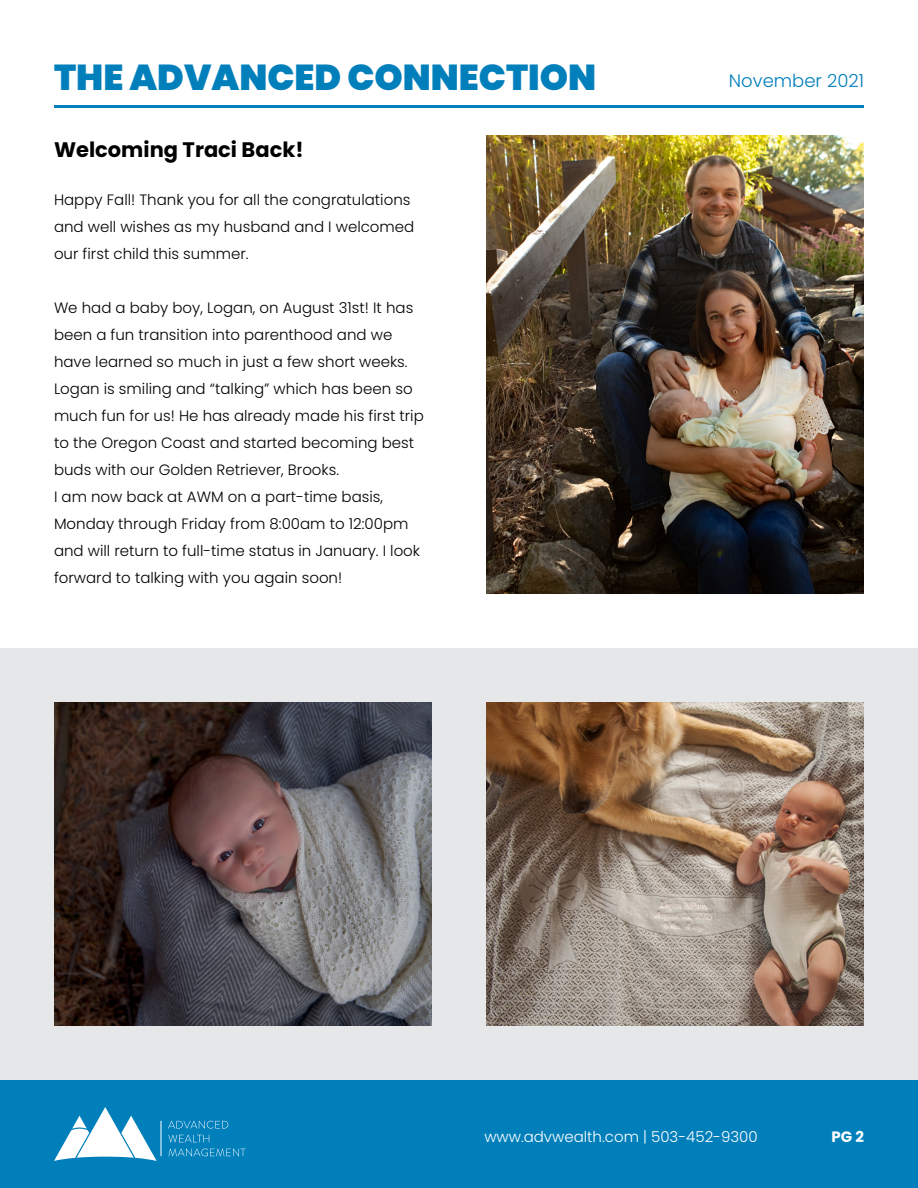
<style>
.page{position:relative;width:918px;height:1188px;background:#fff}
.page>*{position:absolute;margin:0;border:0;box-sizing:border-box;transform-origin:0 0}
.t1{font:900 36px "Poppins";color:#007fbb}
.t2{font:700 21px "Poppins";color:#000}
.t3{font:300 18px "Poppins";color:#007fbb}
.t4{font:300 15px/27px "Poppins";color:#000}
.t5{font:300 15px "Poppins";color:#fff}
.t6{font:700 15px "Poppins";color:#fff}
</style>
<div class="page">
<div style="left:0;top:648px;width:918px;height:432px;background:#e6e7e8"></div>
<div style="left:0;top:1080px;width:918px;height:108px;background:#007fbb"></div>
<hr style="left:54px;top:105px;width:810px;height:3px;background:#007fbb">
<svg style="left:54px;top:1107px;width:103px;height:54px"></svg>
<svg style="left:168px;top:1121px;width:60px;height:8px"></svg>
<svg style="left:168px;top:1135px;width:41px;height:7px"></svg>
<svg style="left:169px;top:1148px;width:76px;height:8px"></svg>
<hr style="left:161px;top:1121px;width:1px;height:35px;background:#fff">
<img style="left:486px;top:135px;width:378px;height:459px">
<img style="left:486px;top:702px;width:378px;height:324px">
<img style="left:54px;top:702px;width:378px;height:324px">
<h1 class="t1" style="left:54px;top:57px;width:544px">THE ADVANCED CONNECTION</h1>
<h2 class="t2" style="left:54px;top:138px;width:251px">Welcoming Traci Back!</h2>
<p class="t4" style="left:54px;top:186px;width:362px">Happy Fall! Thank you for all the congratulations and well wishes as my husband and I welcomed our first child this summer.</p>
<p class="t4" style="left:54px;top:294px;width:371px">We had a baby boy, Logan, on August 31st! It has been a fun transition into parenthood and we have learned so much in just a few short weeks.<br>Logan is smiling and “talking” which has been so much fun for us! He has already made his first trip to the Oregon Coast and started becoming best buds with our Golden Retriever, Brooks.<br>I am now back at AWM on a part-time basis, Monday through Friday from 8:00am to 12:00pm and will return to full-time status in January. I look forward to talking with you again soon!</p>
<p class="t3" style="left:729px;top:71px;width:137px">November 2021</p>
<p class="t5" style="left:484px;top:1128px;width:275px">www.advwealth.com | 503-452-9300</p>
<p class="t6" style="left:831px;top:1128px;width:34px">PG 2</p>
</div>
